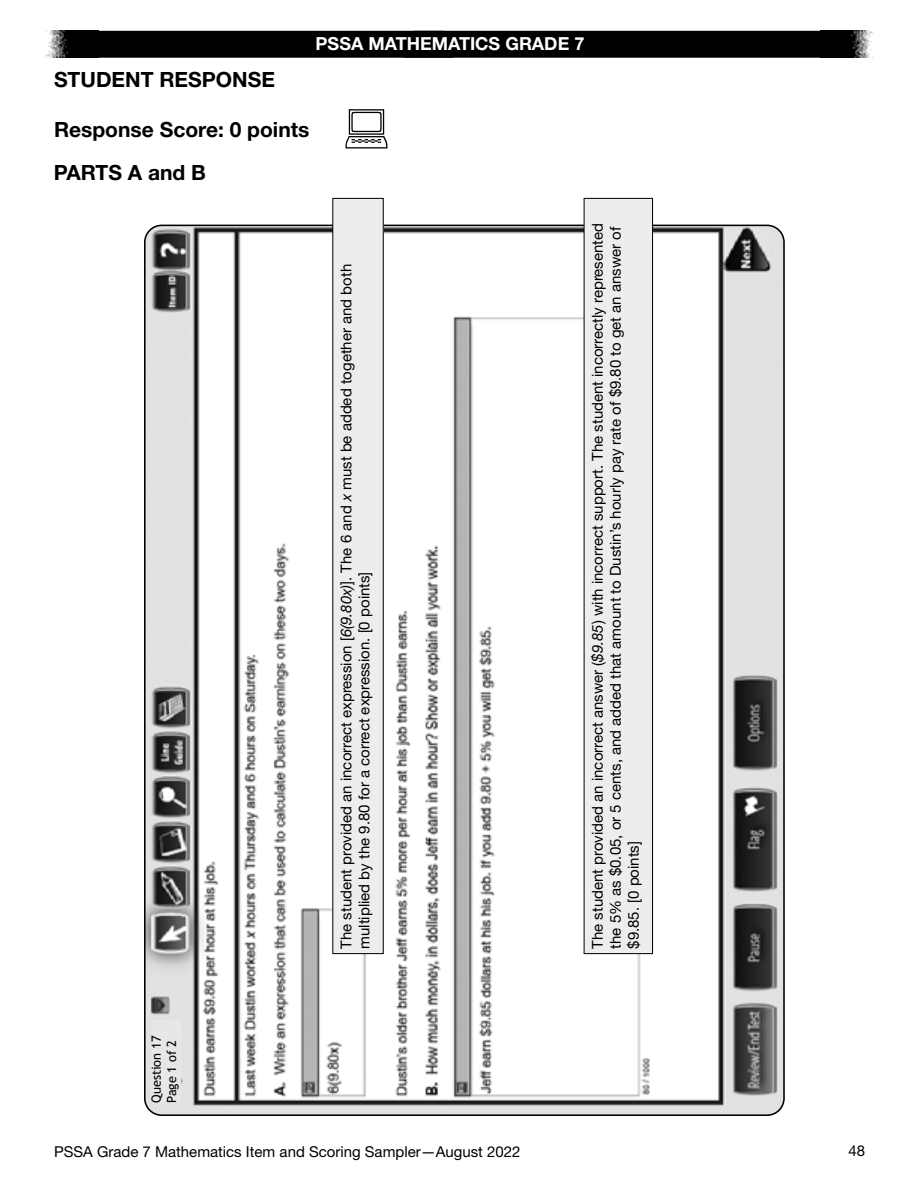
<style>
.page{position:relative;width:918px;height:1188px;background:#fff}
.page>*{position:absolute;margin:0;border:0;box-sizing:border-box;transform-origin:0 0}
.t1{font:700 21px "Helvetica Neue LT Std";color:#000}
.t2{font:700 18px "Helvetica Neue LT Std";color:#fff}
.t3{font:15px/18px "Helvetica Neue LT Std";color:#000}
.t4{font:12.75px/15.3px "Trebuchet MS";color:#000}
.s1{font-style:italic}
</style>
<div class="page">
<img style="left:46px;top:31px;width:52px;height:27px">
<img style="left:820px;top:31px;width:53px;height:27px">
<div style="left:98px;top:31px;width:722px;height:27px;background:#000"></div>
<svg style="left:346px;top:109px;width:41px;height:39px"></svg>
<img style="left:145px;top:225px;width:637px;height:890px">
<div style="left:152px;top:1020px;width:29px;height:83px;background:#e6e7e8"></div>
<div style="left:333px;top:198px;width:50px;height:756px;background:#ededee"></div>
<div style="left:332px;top:198px;width:52px;height:756px;border:1px solid #000"></div>
<div style="left:584px;top:198px;width:69px;height:756px;background:#ededee"></div>
<div style="left:584px;top:198px;width:69px;height:756px;border:1px solid #000"></div>
<p class="t2" style="left:316px;top:33px;width:270px">PSSA MATHEMATICS GRADE 7</p>
<p class="t1" style="left:54px;top:67px;width:222px">STUDENT RESPONSE</p>
<p class="t1" style="left:54px;top:117px;width:257px">Response Score: 0 points</p>
<p class="t1" style="left:54px;top:160px;width:154px">PARTS A and B</p>
<p class="t3" style="left:337px;top:949px;width:686px;rotate:-90deg">The student provided an incorrect expression [<span class="s1">6(9.80x)</span>] . The 6 and <span class="s1">x</span> must be added together and both multiplied by the 9 .80 for a correct expression . [0 points]</p>
<p class="t4" style="left:149px;top:1103px;width:69px;rotate:-90deg">Question 17<br>Page 1 of 2</p>
<p class="t3" style="left:588px;top:949px;width:727px;rotate:-90deg">The student provided an incorrect answer (<span class="s1">$9.85</span>) with incorrect support . The student incorrectly represented the 5% as $0 .05, or 5 cents, and added that amount to Dustin’s hourly pay rate of $9 .80 to get an answer of $9 .85 . [0 points]</p>
<p class="t3" style="left:54px;top:1142px;width:468px">PSSA Grade 7 Mathematics Item and Scoring Sampler—August 2022</p>
<p class="t3" style="left:848px;top:1142px;width:18px">48</p>
</div>
